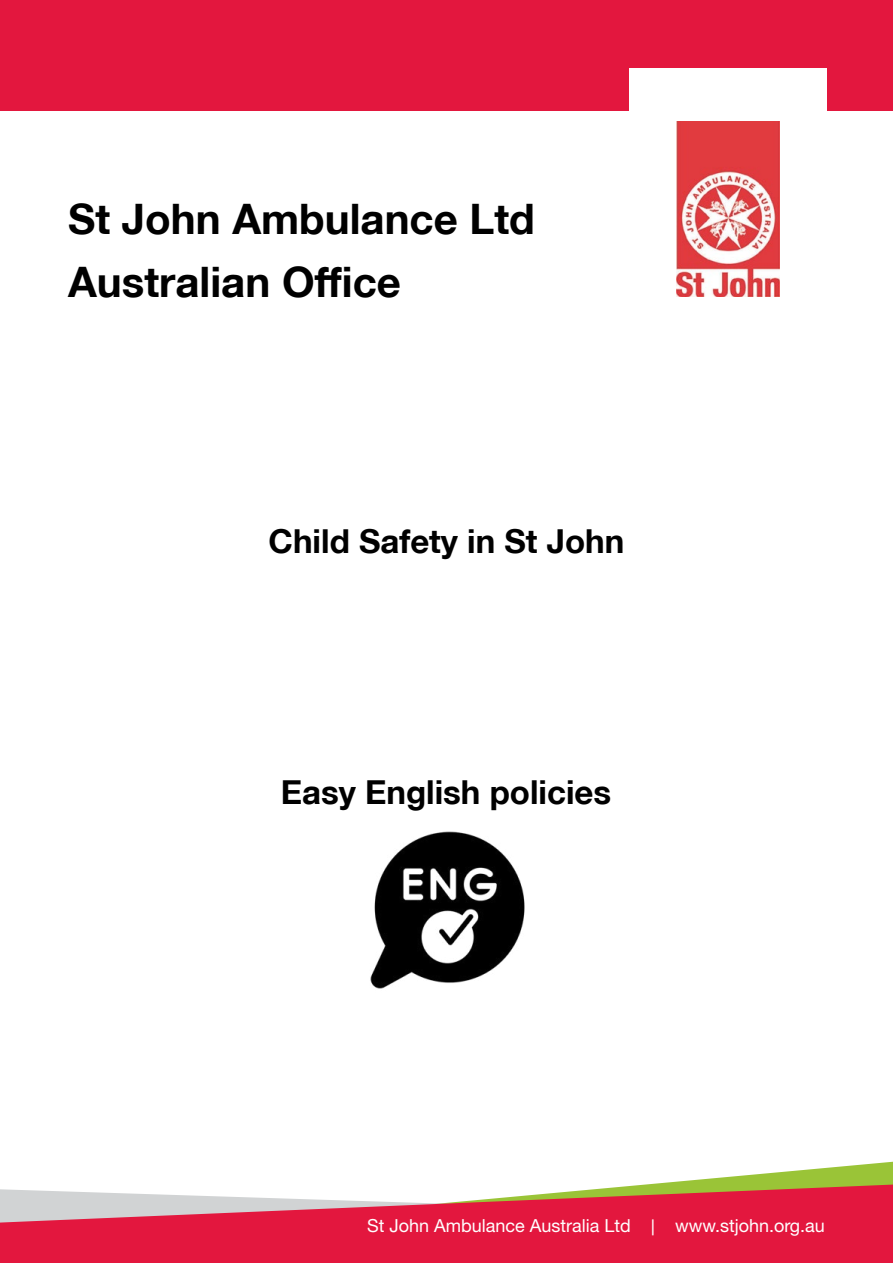
<style>
.page{position:relative;width:893px;height:1263px;background:#fff}
.page>*{position:absolute;margin:0;border:0;box-sizing:border-box;transform-origin:0 0}
.t1{font:700 42px/63.2px "Helvetica Neue LT";color:#000}
.t2{font:700 33px "Helvetica Neue LT";color:#000}
.t3{font:18px "Helvetica Neue LT Std";color:#fff}
.s1{font-family:"Calibri"}
</style>
<div class="page">
<div style="left:0;top:0;width:893px;height:111px;background:#e3173e"></div>
<div style="left:629px;top:68px;width:198px;height:276px;background:#fff"></div>
<img style="left:676px;top:121px;width:103px;height:176px">
<svg style="left:652px;top:1162px;width:241px;height:22px"></svg>
<svg style="left:0;top:1184px;width:893px;height:79px;background:#e14962"></svg>
<img style="left:370px;top:831px;width:155px;height:158px">
<h1 class="t1" style="left:68px;top:186px;width:468px">St John Ambulance Ltd<br>Australian Office</h1>
<h2 class="t2" style="left:269px;top:521px;width:357px">Child Safety in St John</h2>
<h2 class="t2" style="left:281px;top:771px;width:332px">Easy English policies</h2>
<p class="t3" style="left:367px;top:1215px;width:459px">St John Ambulance Australia Ltd <span class="s1">|</span> www.stjohn.org.au</p>
</div>
